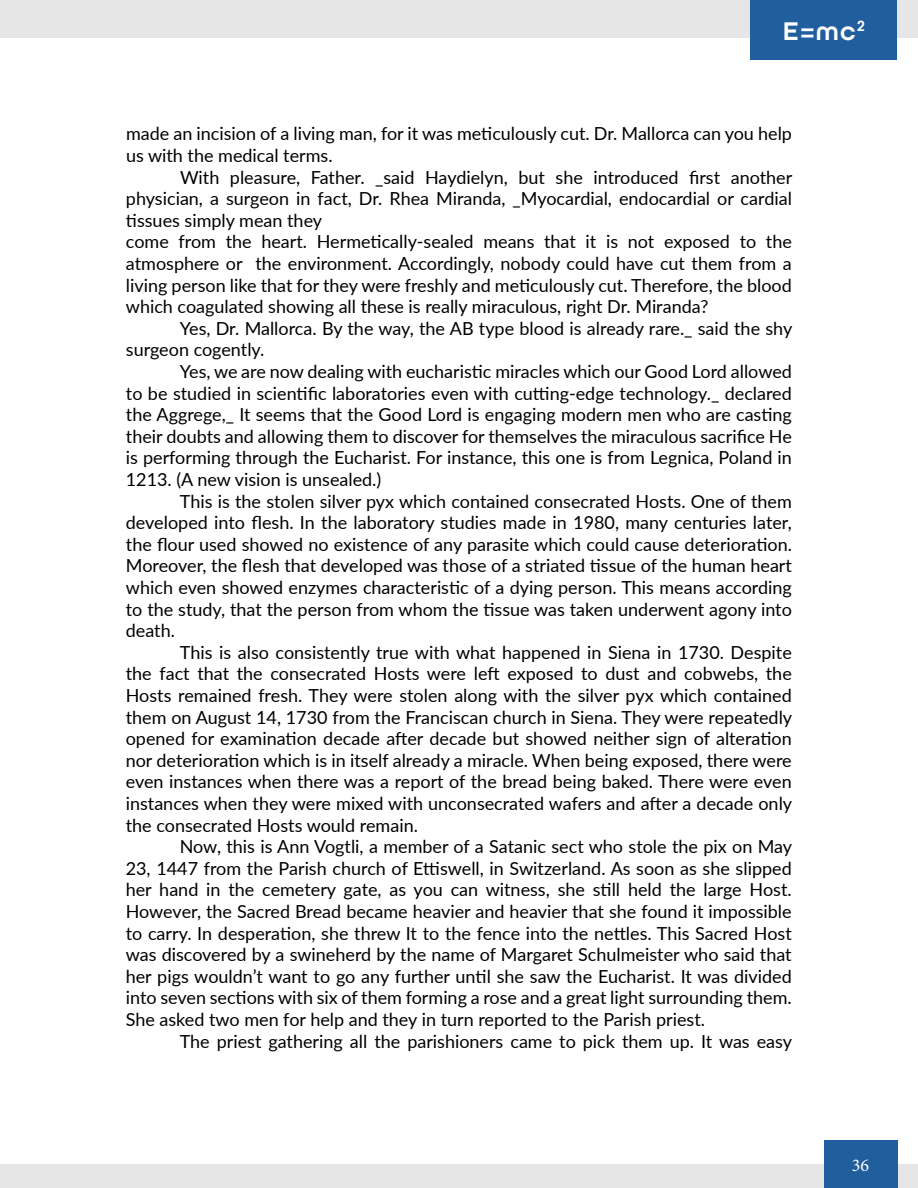
<style>
.page{position:relative;width:918px;height:1188px;background:#fff}
.page>*{position:absolute;margin:0;border:0;box-sizing:border-box;transform-origin:0 0}
.t1{font:600 27px "All Round Gothic";color:#fff}
.t2{font:18px/21.6px "Lato";color:#000;text-align:justify}
.t3{font:18px "Minion Pro";color:#fff}
</style>
<div class="page">
<div style="left:0;top:0;width:918px;height:38px;background:#e6e6e6"></div>
<div style="left:0;top:1164px;width:918px;height:24px;background:#e6e6e6"></div>
<div style="left:751px;top:0;width:146px;height:59px;background:#215e9e"></div>
<div style="left:824px;top:1140px;width:73px;height:48px;background:#215e9e"></div>
<h1 class="t1" style="left:783px;top:15px;width:84px">E=mc<sup>2</sup></h1>
<p class="t2" style="left:126px;top:122px;width:668px">made an incision of a living man, for it was meticulously cut. Dr. Mallorca can you help us with the medical terms.</p>
<p class="t2" style="left:126px;top:166px;width:668px;text-align:left;text-indent:54px">With pleasure, Father. _said Haydielyn, but she introduced first another physician, a surgeon in fact, Dr. Rhea Miranda, _Myocardial, endocardial or cardial tissues simply mean they<br>come from the heart. Hermetically-sealed means that it is not exposed to the atmosphere or the environment. Accordingly, nobody could have cut them from a living person like that for they were freshly and meticulously cut. Therefore, the blood which coagulated showing all these is really miraculous, right Dr. Miranda?</p>
<p class="t2" style="left:126px;top:317px;width:668px;text-indent:54px">Yes, Dr. Mallorca. By the way, the AB type blood is already rare._ said the shy surgeon cogently.</p>
<p class="t2" style="left:126px;top:360px;width:668px;text-indent:54px">Yes, we are now dealing with eucharistic miracles which our Good Lord allowed to be studied in scientific laboratories even with cutting-edge technology._ declared the Aggrege,_ It seems that the Good Lord is engaging modern men who are casting their doubts and allowing them to discover for themselves the miraculous sacrifice He is performing through the Eucharist. For instance, this one is from Legnica, Poland in 1213. (A new vision is unsealed.)</p>
<p class="t2" style="left:126px;top:490px;width:668px;text-indent:54px">This is the stolen silver pyx which contained consecrated Hosts. One of them developed into flesh. In the laboratory studies made in 1980, many centuries later, the flour used showed no existence of any parasite which could cause deterioration.<br>Moreover, the flesh that developed was those of a striated tissue of the human heart which even showed enzymes characteristic of a dying person. This means according to the study, that the person from whom the tissue was taken underwent agony into death.</p>
<p class="t2" style="left:126px;top:641px;width:668px;text-indent:54px">This is also consistently true with what happened in Siena in 1730. Despite the fact that the consecrated Hosts were left exposed to dust and cobwebs, the Hosts remained fresh. They were stolen along with the silver pyx which contained them on August 14, 1730 from the Franciscan church in Siena. They were repeatedly opened for examination decade after decade but showed neither sign of alteration nor deterioration which is in itself already a miracle. When being exposed, there were even instances when there was a report of the bread being baked. There were even instances when they were mixed with unconsecrated wafers and after a decade only the consecrated Hosts would remain.</p>
<p class="t2" style="left:126px;top:835px;width:668px;text-indent:54px">Now, this is Ann Vogtli, a member of a Satanic sect who stole the pix on May 23, 1447 from the Parish church of Ettiswell, in Switzerland. As soon as she slipped her hand in the cemetery gate, as you can witness, she still held the large Host.<br>However, the Sacred Bread became heavier and heavier that she found it impossible to carry. In desperation, she threw It to the fence into the nettles. This Sacred Host was discovered by a swineherd by the name of Margaret Schulmeister who said that her pigs wouldn’t want to go any further until she saw the Eucharist. It was divided into seven sections with six of them forming a rose and a great light surrounding them.<br>She asked two men for help and they in turn reported to the Parish priest.</p>
<p class="t2" style="left:180px;top:1030px;width:614px">The priest gathering all the parishioners came to pick them up. It was easy</p>
<p class="t3" style="left:852px;top:1153px;width:19px">36</p>
</div>
